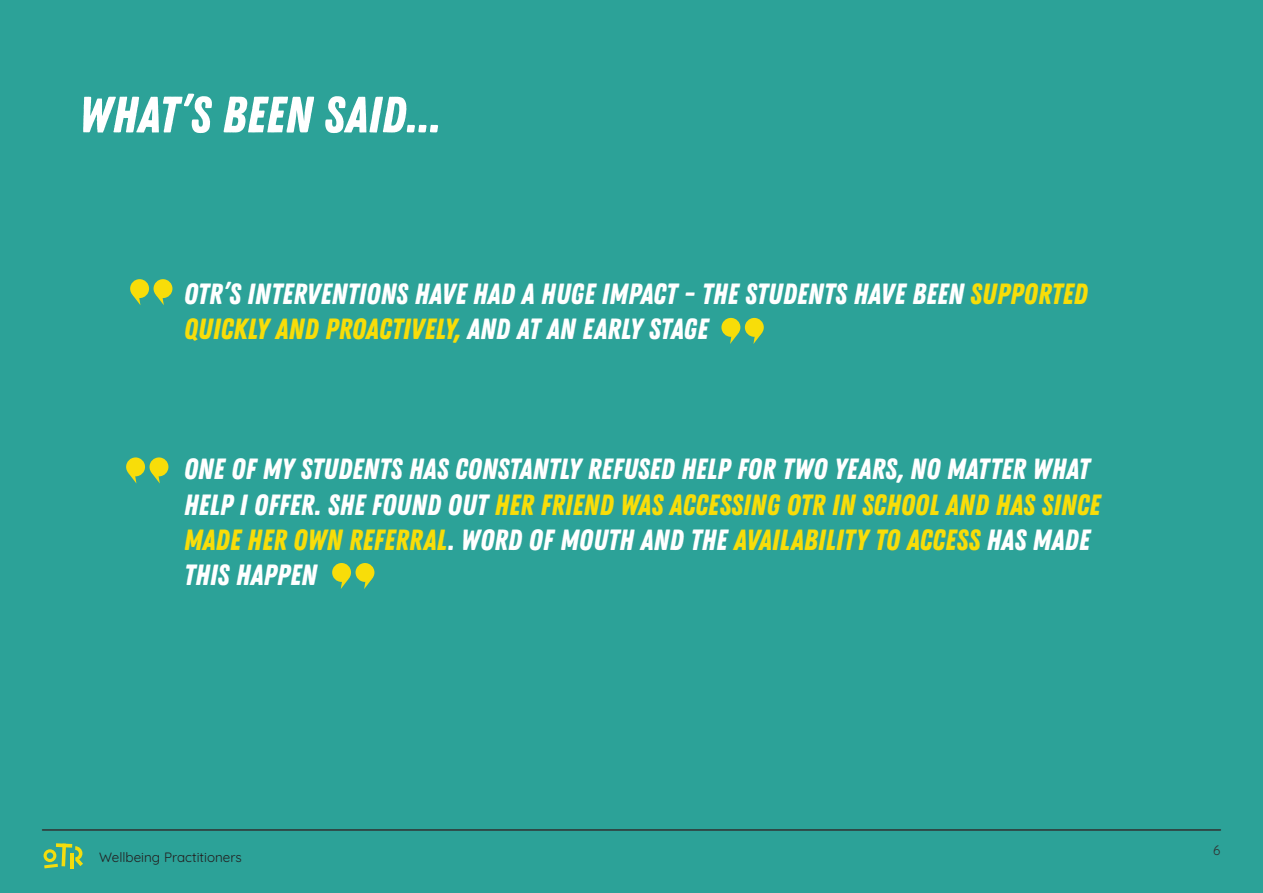
<style>
.page{position:relative;width:1263px;height:893px;background:#2ca298}
.page>*{position:absolute;margin:0;border:0;box-sizing:border-box;transform-origin:0 0}
.t1{font:51px "Zing Rust Demo Base";color:#fff}
.t2{font:29.25px/35.1px "Zing Rust Demo Base";color:#fff}
.t3{font:300 13.5px "Quicksand";color:#231f20}
.t4{font:300 13.5px "Quicksand";color:#303131}
.s1{color:#f8dd09}
</style>
<div class="page">
<svg style="left:44px;top:843px;width:39px;height:25px"></svg>
<hr style="left:43px;top:829px;width:1177px;height:2px;background:#303131">
<div style="left:154px;top:279px;width:18px;height:19px;background:#f8dd09;border-radius:50%"></div>
<svg style="left:156px;top:295px;width:8px;height:10px"></svg>
<div style="left:130px;top:279px;width:19px;height:19px;background:#f8dd09;border-radius:50%"></div>
<svg style="left:132px;top:294px;width:8px;height:11px"></svg>
<div style="left:721px;top:318px;width:19px;height:19px;background:#f8dd09;border-radius:50%"></div>
<svg style="left:730px;top:333px;width:8px;height:11px"></svg>
<div style="left:745px;top:318px;width:19px;height:19px;background:#f8dd09;border-radius:50%"></div>
<svg style="left:753px;top:333px;width:9px;height:11px"></svg>
<div style="left:149px;top:457px;width:19px;height:19px;background:#f8dd09;border-radius:50%"></div>
<svg style="left:152px;top:473px;width:8px;height:11px"></svg>
<div style="left:126px;top:457px;width:19px;height:19px;background:#f8dd09;border-radius:50%"></div>
<svg style="left:128px;top:473px;width:8px;height:10px"></svg>
<div style="left:332px;top:563px;width:19px;height:19px;background:#f8dd09;border-radius:50%"></div>
<svg style="left:341px;top:578px;width:8px;height:11px"></svg>
<div style="left:355px;top:563px;width:19px;height:19px;background:#f8dd09;border-radius:50%"></div>
<svg style="left:364px;top:579px;width:8px;height:10px"></svg>
<p class="t1" style="left:79px;top:85px;width:363px">WHAT’S BEEN SAID...</p>
<p class="t2" style="left:184px;top:276px;width:905px">OTR’S INTERVENTIONS HAVE HAD A HUGE IMPACT - THE STUDENTS HAVE BEEN <span class="s1">SUPPORTED<br>QUICKLY AND PROACTIVELY,</span> AND AT AN EARLY STAGE</p>
<p class="t2" style="left:184px;top:452px;width:918px">ONE OF MY STUDENTS HAS CONSTANTLY REFUSED HELP FOR TWO YEARS, NO MATTER WHAT HELP I OFFER. SHE FOUND OUT <span class="s1">HER FRIEND WAS ACCESSING OTR IN SCHOOL AND HAS SINCE MADE HER OWN REFERRAL</span>. WORD OF MOUTH AND THE <span class="s1">AVAILABILITY TO ACCESS</span> HAS MADE THIS HAPPEN</p>
<p class="t3" style="left:99px;top:847px;width:144px">Wellbeing Practitioners</p>
<p class="t4" style="left:1213px;top:840px;width:9px">6</p>
</div>
